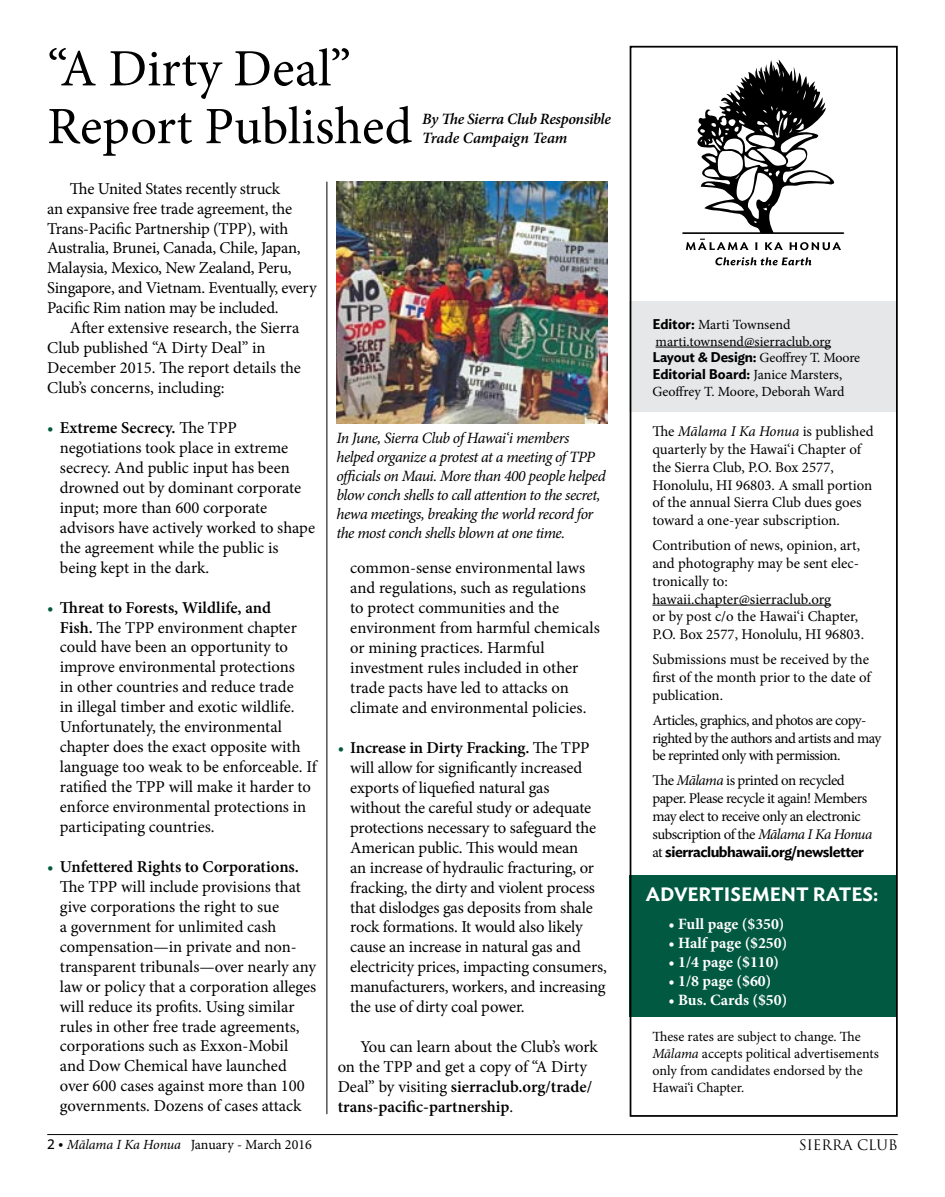
<style>
.page{position:relative;width:945px;height:1197px;background:#fff}
.page>*{position:absolute;margin:0;border:0;box-sizing:border-box;transform-origin:0 0}
.t1{font:52.5px/57.8px "Minion Pro";color:#000}
.t2{font:600 19.25px "Ideal Sans";color:#fff}
.t3{font:16.62px/19.9px "Minion Pro";letter-spacing:-.005em;color:#000}
.t4{font:italic 15.75px/18.9px "Minion Pro";letter-spacing:-.035em;color:#000}
.t5{font:700 15.75px "Minion Pro";color:#fff}
.t6{font:italic 600 15.75px/18.9px "Minion Pro";letter-spacing:-.015em;color:#000}
.t7{font:14.88px/17.8px "Minion Pro";letter-spacing:-.01em;color:#000}
.t8{font:14.88px/17.8px "Minion Pro";letter-spacing:-.03em;color:#000}
.t9{font:14.88px/17.8px "Minion Pro";letter-spacing:-.04em;color:#000}
.t10{font:600 14.88px "Ideal Sans";letter-spacing:-.03em;color:#000}
.t11{font:14px/16.8px "Minion Pro";letter-spacing:-.005em;color:#000}
.t12{font:600 14px "Ideal Sans";color:#000}
.t13{font:14px "Trajan Pro";color:#000}
.s1{color:#005940}
.s2{font-weight:600}
.s3{font-family:"Ideal Sans";font-weight:600}
.s4{font-family:"Minion Pro";font-weight:400}
.s5{font-style:italic}
.s6{font-family:"Ideal Sans"}
</style>
<div class="page">
<hr style="left:47px;top:1134px;width:851px;height:1px;background:#000">
<div style="left:630px;top:875px;width:267px;height:142px;background:#005940"></div>
<div style="left:630px;top:301px;width:267px;height:111px;background:#e6e7e8"></div>
<div style="left:630px;top:46px;width:268px;height:1071px;border:2px solid #000"></div>
<svg style="left:697px;top:59px;width:138px;height:173px"></svg>
<hr style="left:683px;top:232px;width:160px;height:2px;background:#000">
<svg style="left:686px;top:239px;width:63px;height:11px"></svg>
<svg style="left:755px;top:242px;width:2px;height:8px"></svg>
<svg style="left:765px;top:242px;width:18px;height:8px"></svg>
<svg style="left:790px;top:242px;width:51px;height:8px"></svg>
<svg style="left:715px;top:257px;width:96px;height:8px"></svg>
<hr style="left:656px;top:347px;width:175px;height:1px;background:#000">
<hr style="left:652px;top:605px;width:179px;height:1px;background:#000">
<hr style="left:326px;top:182px;width:1px;height:932px;background:#000">
<img style="left:336px;top:182px;width:271px;height:241px">
<h1 class="t1" style="left:47px;top:40px;width:367px">“A Dirty Deal”<br>Report Published</h1>
<p class="t6" style="left:422px;top:109px;width:190px">By The Sierra Club Responsible<br>Trade Campaign Team</p>
<p class="t3" style="left:47px;top:178px;width:271px;text-indent:23px">The United States recently struck<br>an expansive free trade agreement, the Trans-Pacific Partnership (TPP), with Australia, Brunei, Canada, Chile, Japan, Malaysia, Mexico, New Zealand, Peru, Singapore, and Vietnam. Eventually, every Pacific Rim nation may be included.</p>
<p class="t3" style="left:47px;top:318px;width:255px;text-indent:23px">After extensive research, the Sierra Club published “A Dirty Deal” in December 2015. The report details the Club’s concerns, including:</p>
<p class="t3" style="left:60px;top:418px;width:257px;text-indent:-13px"><span class="s1">•</span> <span class="s2">Extreme Secrecy.</span> The TPP negotiations took place in extreme secrecy. And public input has been drowned out by dominant corporate input; more than 600 corporate advisors have actively worked to shape the agreement while the public is being kept in the dark.</p>
<p class="t3" style="left:60px;top:597px;width:258px;text-indent:-13px"><span class="s1">•</span> <span class="s2">Threat to Forests, Wildlife, and<br>Fish.</span> The TPP environment chapter could have been an opportunity to improve environmental protections<br>in other countries and reduce trade<br>in illegal timber and exotic wildlife.<br>Unfortunately, the environmental chapter does the exact opposite with language too weak to be enforceable. If ratified the TPP will make it harder to enforce environmental protections in participating countries.</p>
<p class="t3" style="left:60px;top:857px;width:258px;text-indent:-13px"><span class="s1">•</span> <span class="s2">Unfettered Rights to Corporations.<br></span>The TPP will include provisions that give corporations the right to sue<br>a government for unlimited cash compensation—in private and non&shy;transparent tribunals—over nearly any law or policy that a corporation alleges will reduce its profits. Using similar rules in other free trade agreements, corporations such as Exxon-Mobil and Dow Chemical have launched over 600 cases against more than 100 governments. Dozens of cases attack</p>
<p class="t4" style="left:336px;top:429px;width:271px">In June, Sierra Club of Hawai‘i members helped organize a protest at a meeting of TPP officials on Maui. More than 400 people helped blow conch shells to call attention to the secret, hewa meetings, breaking the world record for the most conch shells blown at one time.</p>
<p class="t3" style="left:350px;top:558px;width:251px">common-sense environmental laws and regulations, such as regulations to protect communities and the environment from harmful chemicals or mining practices. Harmful investment rules included in other trade pacts have led to attacks on climate and environmental policies.</p>
<p class="t3" style="left:350px;top:738px;width:258px;text-indent:-13px"><span class="s1">•</span> <span class="s2">Increase in Dirty Fracking.</span> The TPP will allow for significantly increased exports of liquefied natural gas<br>without the careful study or adequate protections necessary to safeguard the American public. This would mean<br>an increase of hydraulic fracturing, or fracking, the dirty and violent process that dislodges gas deposits from shale rock formations. It would also likely cause an increase in natural gas and electricity prices, impacting consumers, manufacturers, workers, and increasing the use of dirty coal power.</p>
<p class="t3" style="left:338px;top:1037px;width:262px;text-indent:23px">You can learn about the Club’s work on the TPP and get a copy of “A Dirty Deal” by visiting <span class="s2">sierraclub.org/trade/ trans-pacific-partnership</span>.</p>
<p class="t11" style="left:652px;top:316px;width:209px"><span class="s3">Editor:</span> Marti Townsend marti.townsend@sierraclub.org<br><span class="s3">Layout &amp; Design:</span> Geoffrey T. Moore</p>
<p class="t12" style="left:652px;top:363px;width:191px">Editorial Board: <span class="s4">Janice Marsters,</span></p>
<p class="t11" style="left:652px;top:383px;width:194px">Geoffrey T. Moore, Deborah Ward</p>
<p class="t7" style="left:652px;top:422px;width:223px">The <span class="s5">Mālama I Ka Honua</span> is published quarterly by the Hawai‘i Chapter of the Sierra Club, P.O. Box 2577, Honolulu, HI 96803. A small portion of the annual Sierra Club dues goes toward a one-year subscription.</p>
<p class="t7" style="left:652px;top:536px;width:213px">Contribution of news, opinion, art, and photography may be sent elec&shy;tronically to: hawaii.chapter@sierraclub.org<br>or by post c/o the Hawai‘i Chapter,<br>P.O. Box 2577, Honolulu, HI 96803.</p>
<p class="t7" style="left:652px;top:651px;width:220px">Submissions must be received by the first of the month prior to the date of publication.</p>
<p class="t9" style="left:652px;top:711px;width:230px">Articles, graphics, and photos are copy&shy;righted by the authors and artists and may be reprinted only with permission.</p>
<p class="t8" style="left:652px;top:772px;width:221px">The <span class="s5">Mālama</span> is printed on recycled paper. Please recycle it again! Members may elect to receive only an electronic subscription of the <span class="s5">Mālama I Ka Honua</span></p>
<p class="t10" style="left:652px;top:840px;width:213px"><span class="s4">at</span> sierraclubhawaii.org/newsletter</p>
<p class="t2" style="left:646px;top:880px;width:234px">ADVERTISEMENT RATES:</p>
<p class="t5" style="left:668px;top:913px;width:118px">• Full page ($350)</p>
<p class="t5" style="left:668px;top:932px;width:120px">• Half page ($250)</p>
<p class="t5" style="left:668px;top:951px;width:112px">• 1/4 page ($110)</p>
<p class="t5" style="left:668px;top:970px;width:104px">• 1/8 page ($60)</p>
<p class="t5" style="left:668px;top:988px;width:120px">• Bus. Cards ($50)</p>
<p class="t11" style="left:652px;top:1029px;width:228px">These rates are subject to change. The <span class="s5">Mālama</span> accepts political advertisements only from candidates endorsed by the Hawai‘i Chapter.</p>
<p class="t11" style="left:47px;top:1137px;width:266px"><span class="s6">2</span> • <span class="s5">Mālama I Ka Honua</span> January - March 2016</p>
<p class="t13" style="left:799px;top:1136px;width:100px">SIERRA CLUB</p>
</div>
